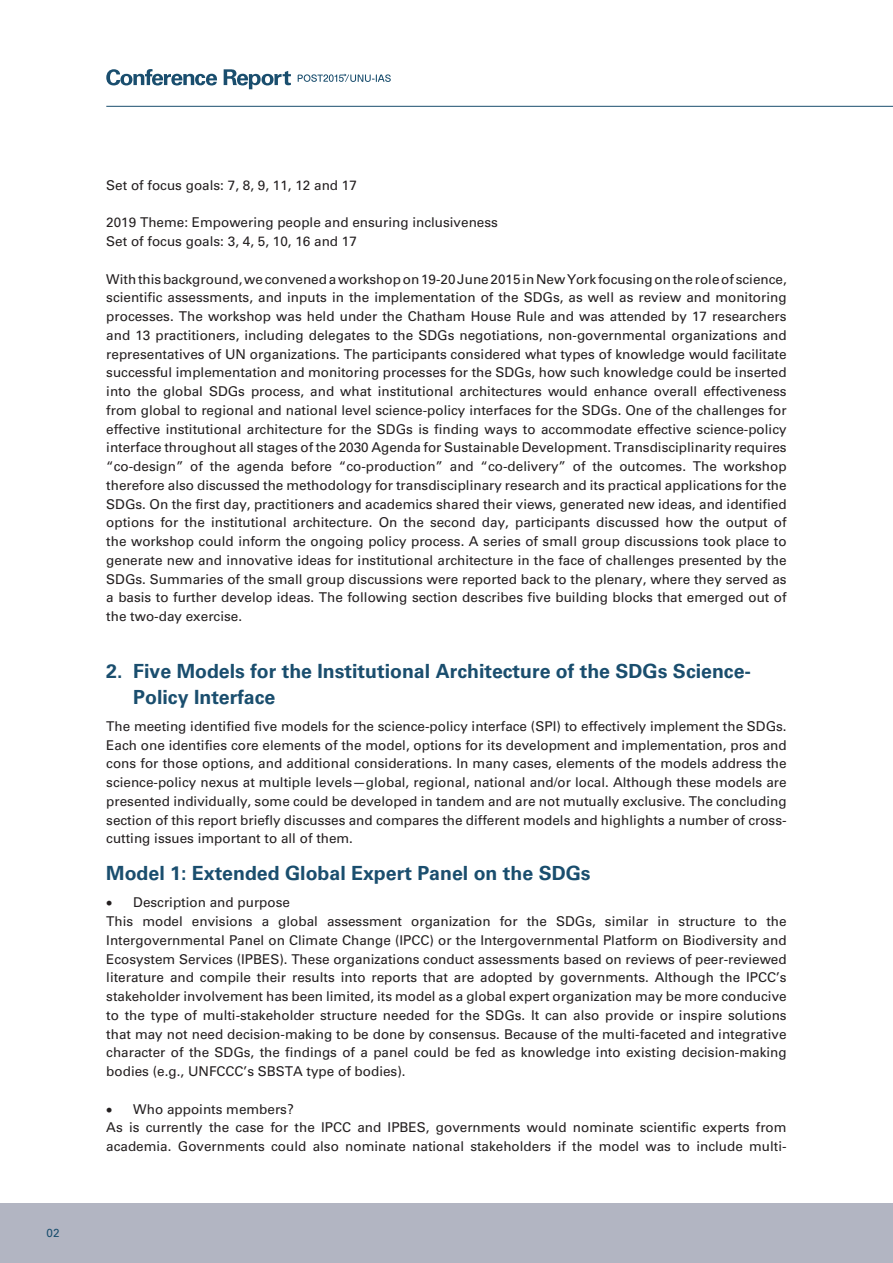
<style>
.page{position:relative;width:893px;height:1263px;background:#fff}
.page>*{position:absolute;margin:0;border:0;box-sizing:border-box;transform-origin:0 0}
.t1{font:700 19.5px/25.5px "Univers LT Std";color:#1a4e6e}
.t2{font:13.5px/18.8px "Univers LT Std";color:#231f20}
.t3{font:11.7px "Univers LT Std";color:#1a4e6e}
</style>
<div class="page">
<svg style="left:298px;top:74px;width:93px;height:8px"></svg>
<svg style="left:106px;top:69px;width:111px;height:16px"></svg>
<svg style="left:224px;top:69px;width:67px;height:20px"></svg>
<div style="left:0;top:1203px;width:893px;height:60px;background:#b2b5c2"></div>
<hr style="left:106px;top:106px;width:787px;height:1px;background:#1a4e6e">
<p class="t3" style="left:47px;top:1228px;width:15px">02</p>
<p class="t2" style="left:106px;top:177px;width:252px">Set of focus goals: 7, 8, 9, 11, 12 and 17</p>
<p class="t2" style="left:106px;top:214px;width:393px">2019 Theme: Empowering people and ensuring inclusiveness<br>Set of focus goals: 3, 4, 5, 10, 16 and 17</p>
<p class="t2" style="left:106px;top:270px;width:682px;text-align:justify">With this background, we convened a workshop on 19-20 June 2015 in New York focusing on the role of science, scientific assessments, and inputs in the implementation of the SDGs, as well as review and monitoring processes. The workshop was held under the Chatham House Rule and was attended by 17 researchers and 13 practitioners, including delegates to the SDGs negotiations, non-governmental organizations and representatives of UN organizations. The participants considered what types of knowledge would facilitate successful implementation and monitoring processes for the SDGs, how such knowledge could be inserted into the global SDGs process, and what institutional architectures would enhance overall effectiveness from global to regional and national level science-policy interfaces for the SDGs. One of the challenges for effective institutional architecture for the SDGs is finding ways to accommodate effective science-policy interface throughout all stages of the 2030 Agenda for Sustainable Development. Transdisciplinarity requires “co-design” of the agenda before “co-production” and “co-delivery” of the outcomes. The workshop therefore also discussed the methodology for transdisciplinary research and its practical applications for the SDGs. On the first day, practitioners and academics shared their views, generated new ideas, and identified options for the institutional architecture. On the second day, participants discussed how the output of the workshop could inform the ongoing policy process. A series of small group discussions took place to generate new and innovative ideas for institutional architecture in the face of challenges presented by the SDGs. Summaries of the small group discussions were reported back to the plenary, where they served as a basis to further develop ideas. The following section describes five building blocks that emerged out of the two-day exercise.</p>
<h1 class="t1" style="left:133px;top:660px;width:619px;text-indent:-27px">2. Five Models for the Institutional Architecture of the SDGs Science-<br>Policy Interface</h1>
<p class="t2" style="left:106px;top:718px;width:682px;text-align:justify">The meeting identified five models for the science-policy interface (SPI) to effectively implement the SDGs.<br>Each one identifies core elements of the model, options for its development and implementation, pros and cons for those options, and additional considerations. In many cases, elements of the models address the science-policy nexus at multiple levels—global, regional, national and/or local. Although these models are presented individually, some could be developed in tandem and are not mutually exclusive. The concluding section of this report briefly discusses and compares the different models and highlights a number of cross&shy;cutting issues important to all of them.</p>
<h1 class="t1" style="left:106px;top:862px;width:486px">Model 1: Extended Global Expert Panel on the SDGs</h1>
<p class="t2" style="left:106px;top:894px;width:682px;text-indent:27px">Description and purpose<br>This model envisions a global assessment organization for the SDGs, similar in structure to the Intergovernmental Panel on Climate Change (IPCC) or the Intergovernmental Platform on Biodiversity and Ecosystem Services (IPBES). These organizations conduct assessments based on reviews of peer-reviewed literature and compile their results into reports that are adopted by governments. Although the IPCC’s stakeholder involvement has been limited, its model as a global expert organization may be more conducive to the type of multi-stakeholder structure needed for the SDGs. It can also provide or inspire solutions that may not need decision-making to be done by consensus. Because of the multi-faceted and integrative character of the SDGs, the findings of a panel could be fed as knowledge into existing decision-making bodies (e.g., UNFCCC’s SBSTA type of bodies).</p>
<p class="t2" style="left:106px;top:1100px;width:682px;text-indent:27px">Who appoints members?<br>As is currently the case for the IPCC and IPBES, governments would nominate scientific experts from academia. Governments could also nominate national stakeholders if the model was to include multi-</p>
</div>
